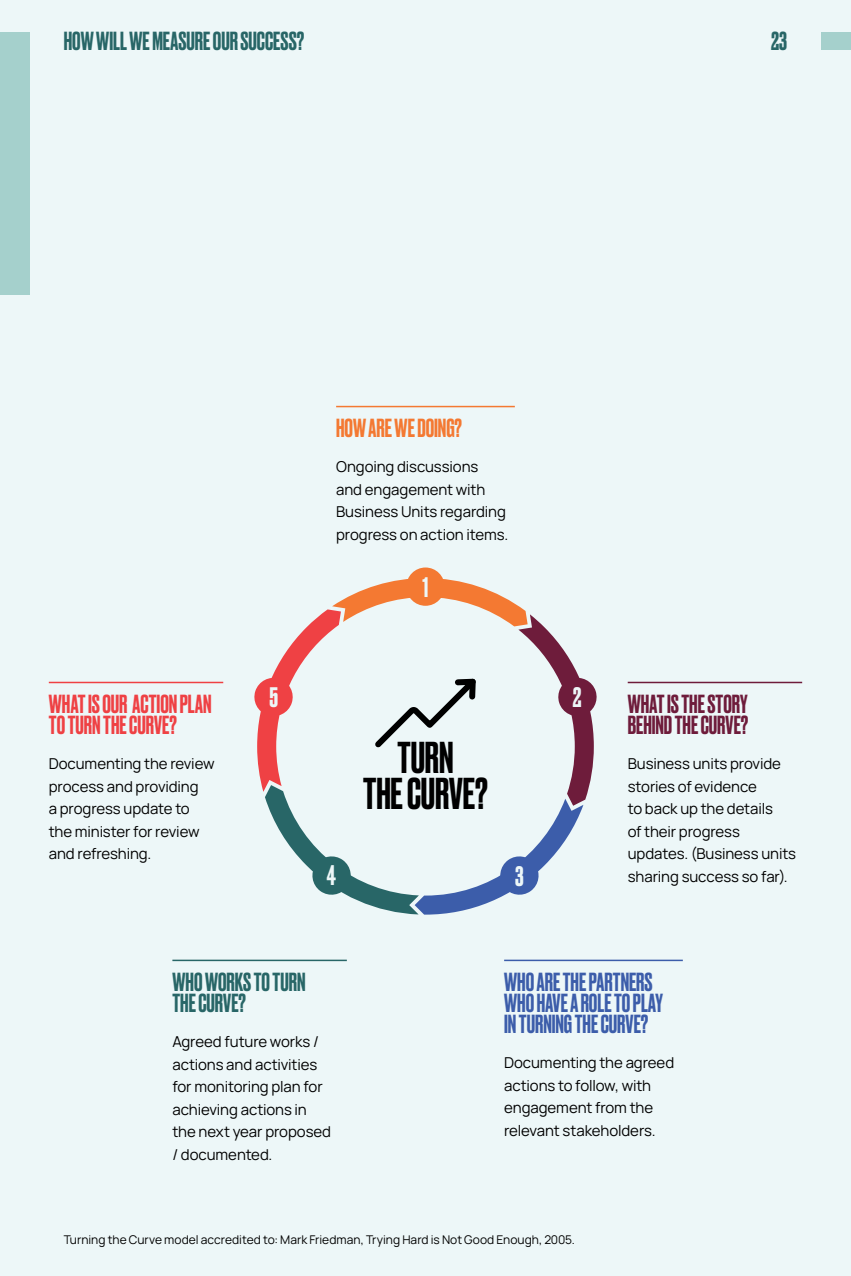
<style>
.page{position:relative;width:851px;height:1276px;background:#fff}
.page>*{position:absolute;margin:0;border:0;box-sizing:border-box;transform-origin:0 0}
.t1{font:500 42px/35.8px "Druk";color:#000;text-align:center}
.t2{font:500 26.55px "Druk";color:#edf7f8}
.t3{font:500 24.6px/21px "Druk";color:#3c5daa}
.t4{font:500 24.6px/21px "Druk";color:#286667}
.t5{font:500 24.6px/21px "Druk";letter-spacing:.005em;color:#ef4144}
.t6{font:500 24.6px/21px "Druk";color:#6e1c3b}
.t7{font:500 24.6px "Druk";color:#f47932}
.t8{font:15px/22.5px "Manrope";letter-spacing:-.005em;color:#000}
.t9{font:12px "Manrope";color:#000}
</style>
<div class="page">
<div style="left:0;top:0;width:850px;height:1276px;background:#edf7f8"></div>
<div style="left:821px;top:32px;width:29px;height:17px;background:#a5d0cc"></div>
<div style="left:0;top:32px;width:30px;height:262px;background:#a5d0cc"></div>
<hr style="left:49px;top:682px;width:174px;height:1px;background:#ef4144">
<hr style="left:627px;top:682px;width:175px;height:1px;background:#6e1c3b">
<div style="left:406px;top:567px;width:38px;height:39px;background:#f47932;border-radius:50%"></div>
<hr style="left:504px;top:959px;width:178px;height:2px;background:#3c5daa">
<hr style="left:336px;top:406px;width:178px;height:1px;background:#f47932">
<hr style="left:172px;top:959px;width:175px;height:2px;background:#286667">
<svg style="left:254px;top:578px;width:343px;height:336px"></svg>
<h3 class="t4" style="left:64px;top:29px;width:242px">HOW WILL WE MEASURE OUR SUCCESS?</h3>
<h3 class="t4" style="left:771px;top:29px;width:18px">23</h3>
<h3 class="t7" style="left:336px;top:411px;width:127px">HOW ARE WE DOING?</h3>
<p class="t8" style="left:336px;top:455px;width:173px">Ongoing discussions<br>and engagement with<br>Business Units regarding progress on action items.</p>
<h2 class="t2" style="left:422px;top:569px;width:7px">1</h2>
<h3 class="t5" style="left:49px;top:692px;width:164px">WHAT IS OUR ACTION PLAN<br>TO TURN THE CURVE?</h3>
<p class="t8" style="left:49px;top:752px;width:167px">Documenting the review process and providing<br>a progress update to the minister for review and refreshing.</p>
<h2 class="t2" style="left:269px;top:679px;width:10px">5</h2>
<h2 class="t2" style="left:327px;top:857px;width:11px">4</h2>
<h1 class="t1" style="left:363px;top:738px;width:126px">TURN<br>THE CURVE?</h1>
<h2 class="t2" style="left:515px;top:857px;width:10px">3</h2>
<h2 class="t2" style="left:573px;top:679px;width:10px">2</h2>
<h3 class="t6" style="left:627px;top:692px;width:122px">WHAT IS THE STORY<br>BEHIND THE CURVE?</h3>
<p class="t8" style="left:627px;top:752px;width:170px">Business units provide stories of evidence<br>to back up the details<br>of their progress updates. (Business units sharing success so far).</p>
<h3 class="t4" style="left:172px;top:970px;width:135px">WHO WORKS TO TURN<br>THE CURVE?</h3>
<p class="t8" style="left:172px;top:1030px;width:160px">Agreed future works / actions and activities for monitoring plan for achieving actions in the next year proposed / documented.</p>
<h3 class="t3" style="left:504px;top:970px;width:160px">WHO ARE THE PARTNERS<br>WHO HAVE A ROLE TO PLAY<br>IN TURNING THE CURVE?</h3>
<p class="t8" style="left:504px;top:1051px;width:171px">Documenting the agreed actions to follow, with engagement from the relevant stakeholders.</p>
<p class="t9" style="left:64px;top:1231px;width:512px">Turning the Curve model accredited to: Mark Friedman, Trying Hard is Not Good Enough, 2005.</p>
</div>
